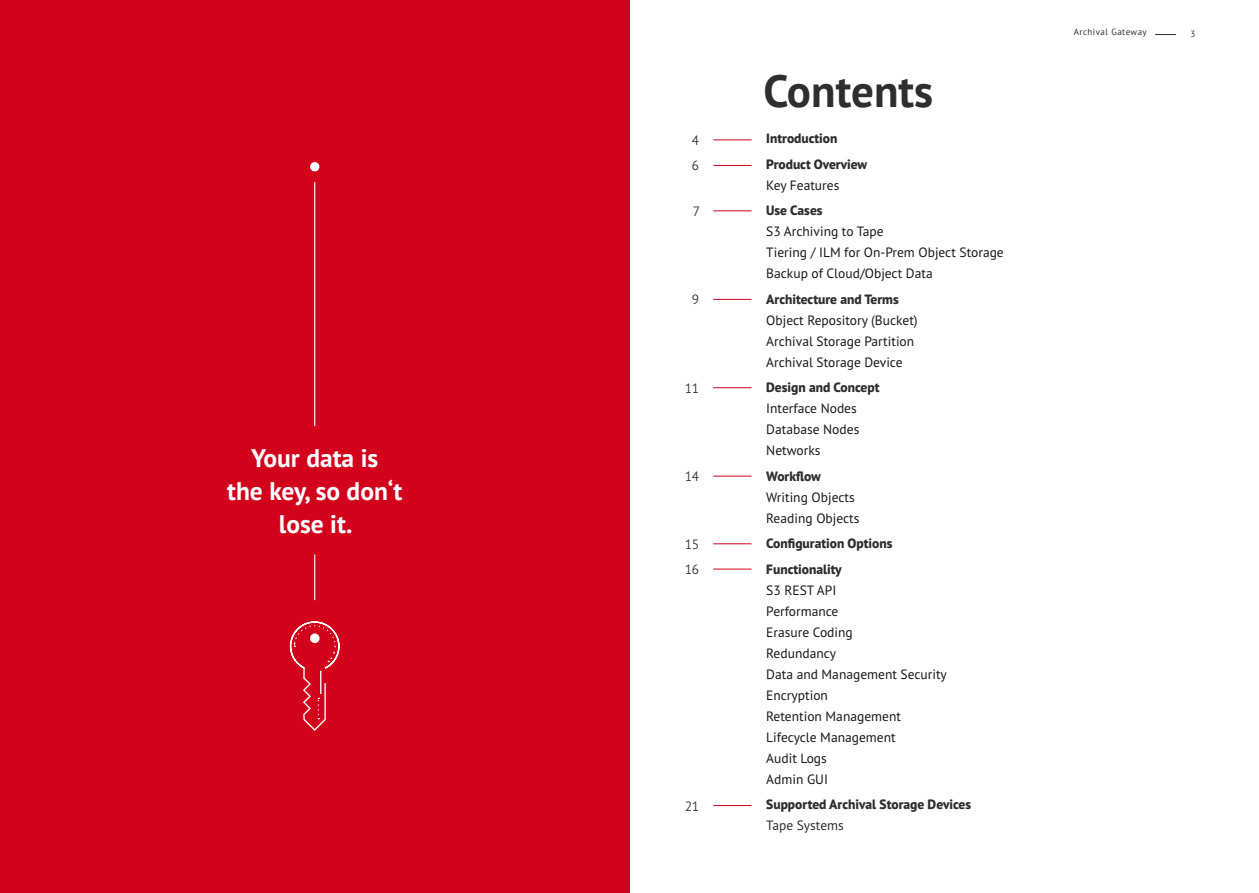
<style>
.page{position:relative;width:1259px;height:893px;background:#fff}
.page>*{position:absolute;margin:0;border:0;box-sizing:border-box;transform-origin:0 0}
.t1{font:700 45px "PT Sans";color:#2e2d30}
.t2{font:700 25.5px/33px "PT Sans Pro";color:#fff;text-align:center}
.t3{font:13.5px/21px "PT Sans Pro";color:#1a171c}
.t4{font:800 13.5px/25.5px "PT Sans Pro";color:#2e2d30}
.t5{font:300 13.5px/25.7px "PT Sans Pro";color:#2e2d30}
.t6{font:13.5px "PT Sans Pro";color:#2e2d30}
.t7{font:9px "PT Sans";letter-spacing:.05em;color:#2e2d30}
</style>
<div class="page">
<svg style="left:1155px;top:34px;width:21px;height:1px"></svg>
<div style="left:0;top:0;width:629px;height:893px;background:#d2021c"></div>
<hr style="left:314px;top:182px;width:1px;height:244px;background:#fff">
<hr style="left:314px;top:554px;width:1px;height:46px;background:#fff">
<div style="left:310px;top:162px;width:9px;height:9px;background:#fff;border-radius:50%"></div>
<svg style="left:289px;top:621px;width:51px;height:110px"></svg>
<hr style="left:713px;top:139px;width:38px;height:1px;background:#d2021c">
<hr style="left:713px;top:165px;width:38px;height:1px;background:#d2021c">
<hr style="left:713px;top:210px;width:38px;height:1px;background:#d2021c">
<hr style="left:713px;top:299px;width:38px;height:1px;background:#d2021c">
<hr style="left:713px;top:387px;width:38px;height:1px;background:#d2021c">
<hr style="left:713px;top:476px;width:38px;height:1px;background:#d2021c">
<hr style="left:713px;top:543px;width:38px;height:1px;background:#d2021c">
<hr style="left:713px;top:569px;width:38px;height:1px;background:#d2021c">
<hr style="left:713px;top:805px;width:38px;height:1px;background:#d2021c">
<h2 class="t2" style="left:227px;top:441px;width:177px">Your data is<br>the key, so don‘t lose it.</h2>
<p class="t5" style="left:692px;top:127px;width:9px">4<br>6</p>
<p class="t5" style="left:692px;top:198px;width:9px">7</p>
<p class="t5" style="left:692px;top:287px;width:9px">9</p>
<p class="t5" style="left:684px;top:375px;width:16px">11</p>
<p class="t5" style="left:684px;top:463px;width:16px">14</p>
<p class="t5" style="left:684px;top:531px;width:16px;line-height:25.2px">15<br>16</p>
<p class="t5" style="left:684px;top:793px;width:16px">21</p>
<h1 class="t1" style="left:763px;top:61px;width:171px">Contents</h1>
<p class="t4" style="left:766px;top:125px;width:103px">Introduction<br>Product Overview</p>
<p class="t3" style="left:766px;top:174px;width:75px">Key Features</p>
<p class="t4" style="left:766px;top:197px;width:58px">Use Cases</p>
<p class="t3" style="left:766px;top:221px;width:239px">S3 Archiving to Tape<br>Tiering / ILM for On-Prem Object Storage<br>Backup of Cloud/Object Data</p>
<p class="t4" style="left:766px;top:286px;width:134px">Architecture and Terms</p>
<p class="t3" style="left:766px;top:309px;width:153px">Object Repository (Bucket)<br>Archival Storage Partition<br>Archival Storage Device</p>
<p class="t4" style="left:766px;top:374px;width:115px">Design and Concept</p>
<p class="t3" style="left:766px;top:398px;width:95px">Interface Nodes<br>Database Nodes<br>Networks</p>
<p class="t4" style="left:766px;top:463px;width:56px">Workflow</p>
<p class="t3" style="left:766px;top:486px;width:95px">Writing Objects<br>Reading Objects</p>
<p class="t4" style="left:766px;top:531px;width:128px">Configuration Options<br>Functionality</p>
<p class="t3" style="left:766px;top:579px;width:182px">S3 REST API<br>Performance<br>Erasure Coding<br>Redundancy<br>Data and Management Security<br>Encryption<br>Retention Management<br>Lifecycle Management<br>Audit Logs<br>Admin GUI</p>
<p class="t4" style="left:766px;top:792px;width:206px">Supported Archival Storage Devices</p>
<p class="t6" style="left:766px;top:817px;width:79px">Tape Systems</p>
<p class="t7" style="left:1073px;top:26px;width:74px">Archival Gateway</p>
<p class="t7" style="left:1190px;top:28px;width:6px">3</p>
</div>
